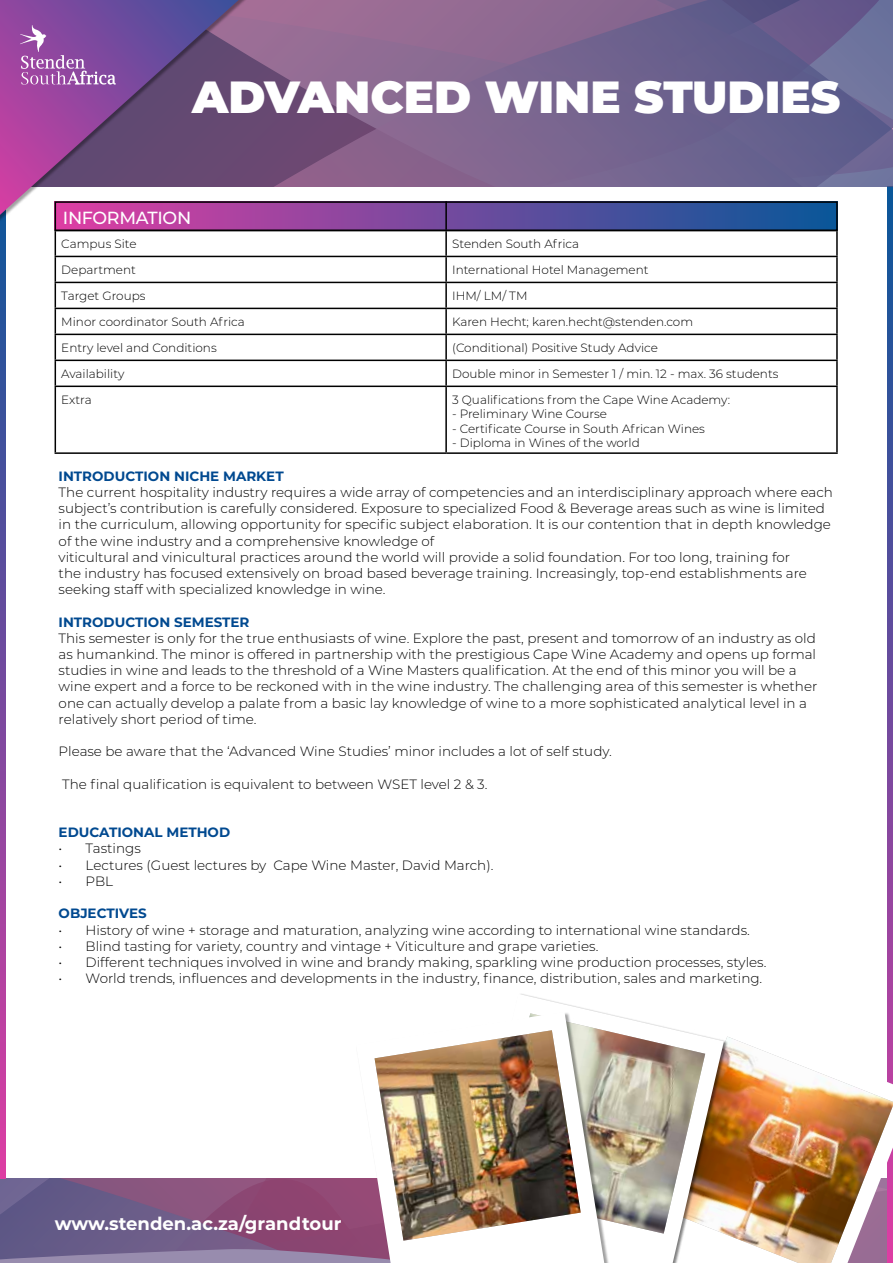
<style>
.page{position:relative;width:893px;height:1263px;background:#fff}
.page>*{position:absolute;margin:0;border:0;box-sizing:border-box;transform-origin:0 0}
.t1{font:900 45px "Montserrat";color:#fff}
.t2{font:700 18px "Montserrat";color:#fff}
.t3{font:500 17.55px "Montserrat";letter-spacing:-.02em;color:#fff}
.t4{font:300 13.5px/16.2px "Montserrat";color:#000}
.t5{font:700 13.5px "Montserrat";color:#004990}
.t6{font:300 12px "Montserrat";color:#000}
.s1{font-weight:300;color:#fff}
</style>
<div class="page">
<svg style="left:887px;top:187px;width:6px;height:828px;background:#5a4c9c"></svg>
<svg style="left:0;top:227px;width:5px;height:803px;background:#684b9d"></svg>
<svg style="left:315px;top:0;width:578px;height:187px;background:#77648f"></svg>
<div style="left:0;top:0;width:315px;height:227px;background:#000;opacity:.37"></div>
<svg style="left:0;top:0;width:239px;height:215px;background:#825792"></svg>
<svg style="left:20px;top:25px;width:96px;height:60px;background:#9960ac"></svg>
<img style="left:0;top:1030px;width:893px;height:233px">
<img style="left:375px;top:1030px;width:206px;height:211px">
<div style="left:55px;top:201px;width:783px;height:29px;background:linear-gradient(to right,#de3da3,#085799)"></div>
<hr style="left:445px;top:231px;width:2px;height:25px;background:#000">
<hr style="left:836px;top:231px;width:2px;height:25px;background:#000">
<hr style="left:55px;top:256px;width:391px;height:1px;background:#000">
<hr style="left:446px;top:256px;width:392px;height:1px;background:#000">
<hr style="left:445px;top:257px;width:2px;height:25px;background:#000">
<hr style="left:836px;top:257px;width:2px;height:25px;background:#000">
<hr style="left:55px;top:282px;width:391px;height:1px;background:#000">
<hr style="left:446px;top:282px;width:392px;height:1px;background:#000">
<hr style="left:445px;top:283px;width:2px;height:25px;background:#000">
<hr style="left:836px;top:283px;width:2px;height:25px;background:#000">
<hr style="left:55px;top:308px;width:391px;height:1px;background:#000">
<hr style="left:446px;top:308px;width:392px;height:1px;background:#000">
<hr style="left:445px;top:309px;width:2px;height:25px;background:#000">
<hr style="left:836px;top:309px;width:2px;height:25px;background:#000">
<hr style="left:55px;top:334px;width:391px;height:1px;background:#000">
<hr style="left:446px;top:334px;width:392px;height:1px;background:#000">
<hr style="left:445px;top:335px;width:2px;height:25px;background:#000">
<hr style="left:836px;top:335px;width:2px;height:25px;background:#000">
<hr style="left:55px;top:360px;width:391px;height:1px;background:#000">
<svg style="left:55px;top:231px;width:1px;height:155px"></svg>
<hr style="left:446px;top:360px;width:392px;height:1px;background:#000">
<hr style="left:445px;top:361px;width:2px;height:25px;background:#000">
<hr style="left:836px;top:361px;width:2px;height:25px;background:#000">
<hr style="left:55px;top:386px;width:391px;height:1px;background:#000">
<hr style="left:55px;top:387px;width:1px;height:65px;background:#000">
<hr style="left:446px;top:386px;width:392px;height:1px;background:#000">
<hr style="left:445px;top:387px;width:2px;height:65px;background:#000">
<hr style="left:836px;top:387px;width:2px;height:65px;background:#000">
<hr style="left:55px;top:452px;width:391px;height:2px;background:#000">
<hr style="left:446px;top:452px;width:392px;height:2px;background:#000">
<div style="left:55px;top:201px;width:783px;height:30px;border:2px solid #000"></div>
<hr style="left:445px;top:201px;width:2px;height:29px;background:#000">
<h1 class="t1" style="left:192px;top:64px;width:650px">ADVANCED WINE STUDIES</h1>
<p class="t3" style="left:63px;top:206px;width:130px">INFORMATION</p>
<p class="t6" style="left:61px;top:236px;width:77px">Campus Site</p>
<p class="t6" style="left:452px;top:236px;width:129px">Stenden South Africa</p>
<p class="t6" style="left:61px;top:262px;width:76px">Department</p>
<p class="t6" style="left:452px;top:262px;width:198px">International Hotel Management</p>
<p class="t6" style="left:61px;top:288px;width:86px">Target Groups</p>
<p class="t6" style="left:452px;top:288px;width:77px">IHM/ LM/ TM</p>
<p class="t6" style="left:61px;top:314px;width:185px">Minor coordinator South Africa</p>
<p class="t6" style="left:452px;top:314px;width:242px">Karen Hecht; karen.hecht@stenden.com</p>
<p class="t6" style="left:61px;top:340px;width:157px">Entry level and Conditions</p>
<p class="t6" style="left:452px;top:340px;width:207px">(Conditional) Positive Study Advice</p>
<p class="t6" style="left:61px;top:365px;width:65px">Availability</p>
<p class="t6" style="left:452px;top:365px;width:328px">Double minor in Semester 1 / min. 12 - max. 36 students</p>
<p class="t6" style="left:61px;top:391px;width:32px">Extra</p>
<p class="t6" style="left:452px;top:391px;width:279px">3 Qualifications from the Cape Wine Academy:</p>
<p class="t6" style="left:452px;top:406px;width:156px">- Preliminary Wine Course</p>
<p class="t6" style="left:452px;top:420px;width:254px">- Certificate Course in South African Wines</p>
<p class="t6" style="left:452px;top:435px;width:189px">- Diploma in Wines of the world</p>
<p class="t5" style="left:59px;top:466px;width:227px">INTRODUCTION NICHE MARKET</p>
<p class="t4" style="left:59px;top:484px;width:776px">The current hospitality industry requires a wide array of competencies and an interdisciplinary approach where each subject’s contribution is carefully considered. Exposure to specialized Food &amp; Beverage areas such as wine is limited in the curriculum, allowing opportunity for specific subject elaboration. It is our contention that in depth knowledge of the wine industry and a comprehensive knowledge of<br>viticultural and vinicultural practices around the world will provide a solid foundation. For too long, training for<br>the industry has focused extensively on broad based beverage training. Increasingly, top-end establishments are seeking staff with specialized knowledge in wine.</p>
<p class="t5" style="left:59px;top:612px;width:192px">INTRODUCTION SEMESTER</p>
<p class="t4" style="left:59px;top:629px;width:760px">This semester is only for the true enthusiasts of wine. Explore the past, present and tomorrow of an industry as old as humankind. The minor is offered in partnership with the prestigious Cape Wine Academy and opens up formal studies in wine and leads to the threshold of a Wine Masters qualification. At the end of this minor you will be a wine expert and a force to be reckoned with in the wine industry. The challenging area of this semester is whether one can actually develop a palate from a basic lay knowledge of wine to a more sophisticated analytical level in a relatively short period of time.</p>
<p class="t4" style="left:59px;top:743px;width:555px">Please be aware that the ‘Advanced Wine Studies’ minor includes a lot of self study.</p>
<p class="t4" style="left:62px;top:775px;width:427px">The final qualification is equivalent to between WSET level 2 &amp; 3.</p>
<p class="t5" style="left:59px;top:823px;width:173px">EDUCATIONAL METHOD</p>
<p class="t4" style="left:59px;top:840px;width:84px">• Tastings</p>
<p class="t4" style="left:59px;top:856px;width:436px">• Lectures (Guest lectures by Cape Wine Master, David March).</p>
<p class="t4" style="left:59px;top:872px;width:56px">• PBL</p>
<p class="t5" style="left:59px;top:904px;width:127px">OBJECTIVES<span class="s1">TIVES</span></p>
<p class="t4" style="left:59px;top:921px;width:693px">• History of wine + storage and maturation, analyzing wine according to international wine standards.</p>
<p class="t4" style="left:59px;top:937px;width:541px">• Blind tasting for variety, country and vintage + Viticulture and grape varieties.</p>
<p class="t4" style="left:59px;top:953px;width:709px">• Different techniques involved in wine and brandy making, sparkling wine production processes, styles.</p>
<p class="t4" style="left:59px;top:970px;width:705px">• World trends, influences and developments in the industry, finance, distribution, sales and marketing.</p>
<h2 class="t2" style="left:55px;top:1210px;width:288px">www.stenden.ac.za/grandtour</h2>
</div>
